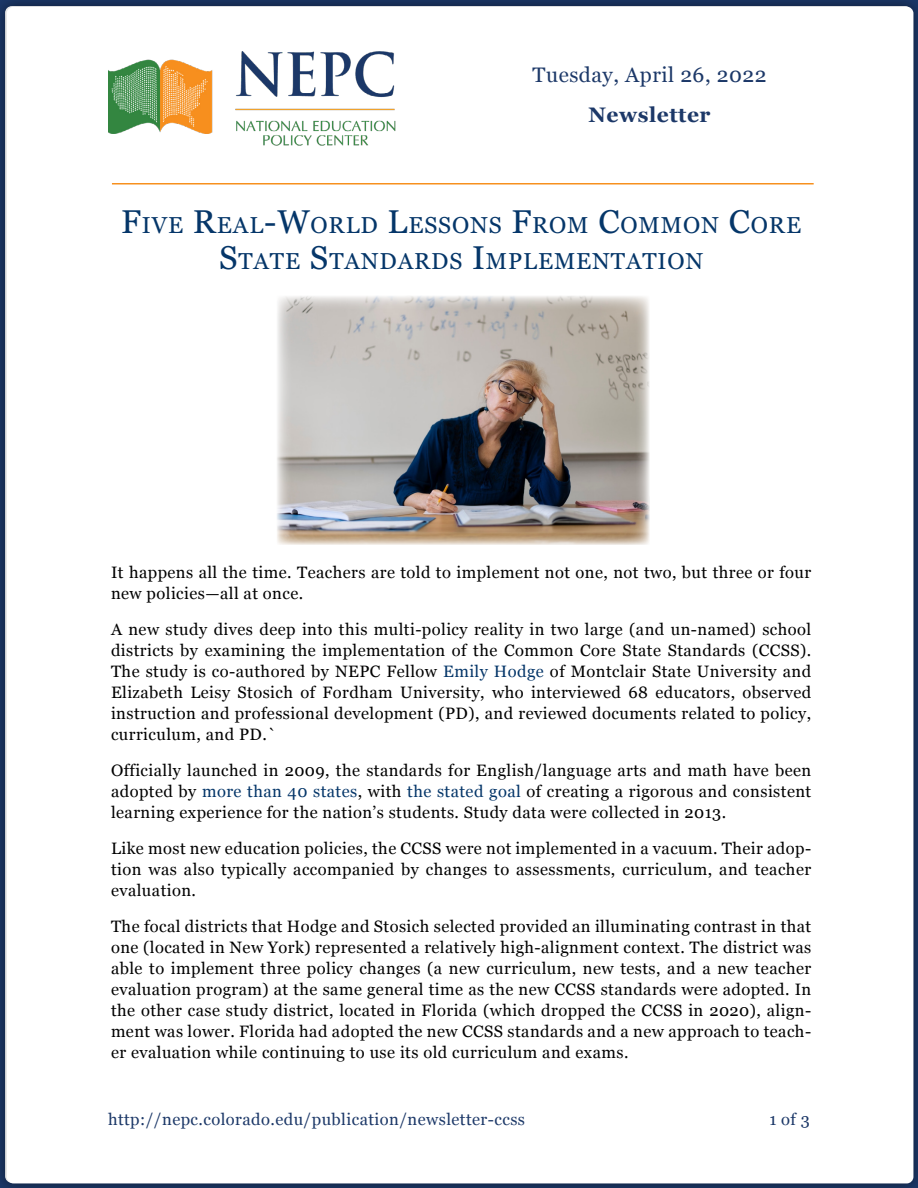
<style>
.page{position:relative;width:918px;height:1188px;background:#fff}
.page>*{position:absolute;margin:0;border:0;box-sizing:border-box;transform-origin:0 0}
.t1{font:23.1px/36px "Georgia";letter-spacing:.04em;color:#053669;text-align:center}
.t2{font:21px "Georgia";letter-spacing:.025em;color:#1c3868}
.t3{font:700 21px "Georgia";letter-spacing:.025em;color:#1c3868}
.t4{font:16.5px/21px "Georgia";letter-spacing:.025em;color:#000;text-align:justify}
.t5{font:16.5px "Georgia";letter-spacing:.025em;color:#1c3868}
.s1{font-size:33px}
.s2{color:#053669}
</style>
<div class="page">
<div style="left:0;top:0;width:918px;height:1188px;background:#000;opacity:.25"></div>
<div style="left:7px;top:7px;width:906px;height:1176px;background:#fff;border-radius:7px"></div>
<hr style="left:112px;top:183px;width:702px;height:1px;background:#f7901e">
<div style="left:275px;top:294px;width:375px;height:252px;background:#000;opacity:.04"></div>
<img style="left:276px;top:296px;width:373px;height:248px">
<img style="left:108px;top:51px;width:288px;height:95px">
<p class="t2" style="left:533px;top:59px;width:235px">Tuesday, April 26, 2022</p>
<p class="t3" style="left:588px;top:99px;width:124px">Newsletter</p>
<h1 class="t1" style="left:121px;top:207px;width:681px"><span class="s1">F</span>IVE <span class="s1">R</span>EAL<span class="s1">-W</span>ORLD <span class="s1">L</span>ESSONS <span class="s1">F</span>ROM <span class="s1">C</span>OMMON <span class="s1">C</span>ORE<br><span class="s1">S</span>TATE <span class="s1">S</span>TANDARDS <span class="s1">I</span>MPLEMENTATION</h1>
<p class="t4" style="left:111px;top:561px;width:702px">It happens all the time. Teachers are told to implement not one, not two, but three or four new policies—all at once.</p>
<p class="t4" style="left:111px;top:618px;width:702px">A new study dives deep into this multi-policy reality in two large (and un-named) school districts by examining the implementation of the Common Core State Standards (CCSS).<br>The study is co-authored by NEPC Fellow <span class="s2">Emily Hodge</span> of Montclair State University and Elizabeth Leisy Stosich of Fordham University, who interviewed 68 educators, observed instruction and professional development (PD), and reviewed documents related to policy, curriculum, and PD.`</p>
<p class="t4" style="left:111px;top:759px;width:702px">Officially launched in 2009, the standards for English/language arts and math have been adopted by <span class="s2">more than 40 states</span>, with <span class="s2">the stated goal</span> of creating a rigorous and consistent learning experience for the nation’s students. Study data were collected in 2013.</p>
<p class="t4" style="left:111px;top:837px;width:702px">Like most new education policies, the CCSS were not implemented in a vacuum. Their adop&shy;tion was also typically accompanied by changes to assessments, curriculum, and teacher evaluation.</p>
<p class="t4" style="left:111px;top:915px;width:702px">The focal districts that Hodge and Stosich selected provided an illuminating contrast in that one (located in New York) represented a relatively high-alignment context. The district was able to implement three policy changes (a new curriculum, new tests, and a new teacher evaluation program) at the same general time as the new CCSS standards were adopted. In the other case study district, located in Florida (which dropped the CCSS in 2020), align&shy;ment was lower. Florida had adopted the new CCSS standards and a new approach to teach&shy;er evaluation while continuing to use its old curriculum and exams.</p>
<p class="t5" style="left:108px;top:1107px;width:419px">http://nepc.colorado.edu/publication/newsletter-ccss</p>
<p class="t5" style="left:769px;top:1107px;width:42px">1 of 3</p>
</div>
